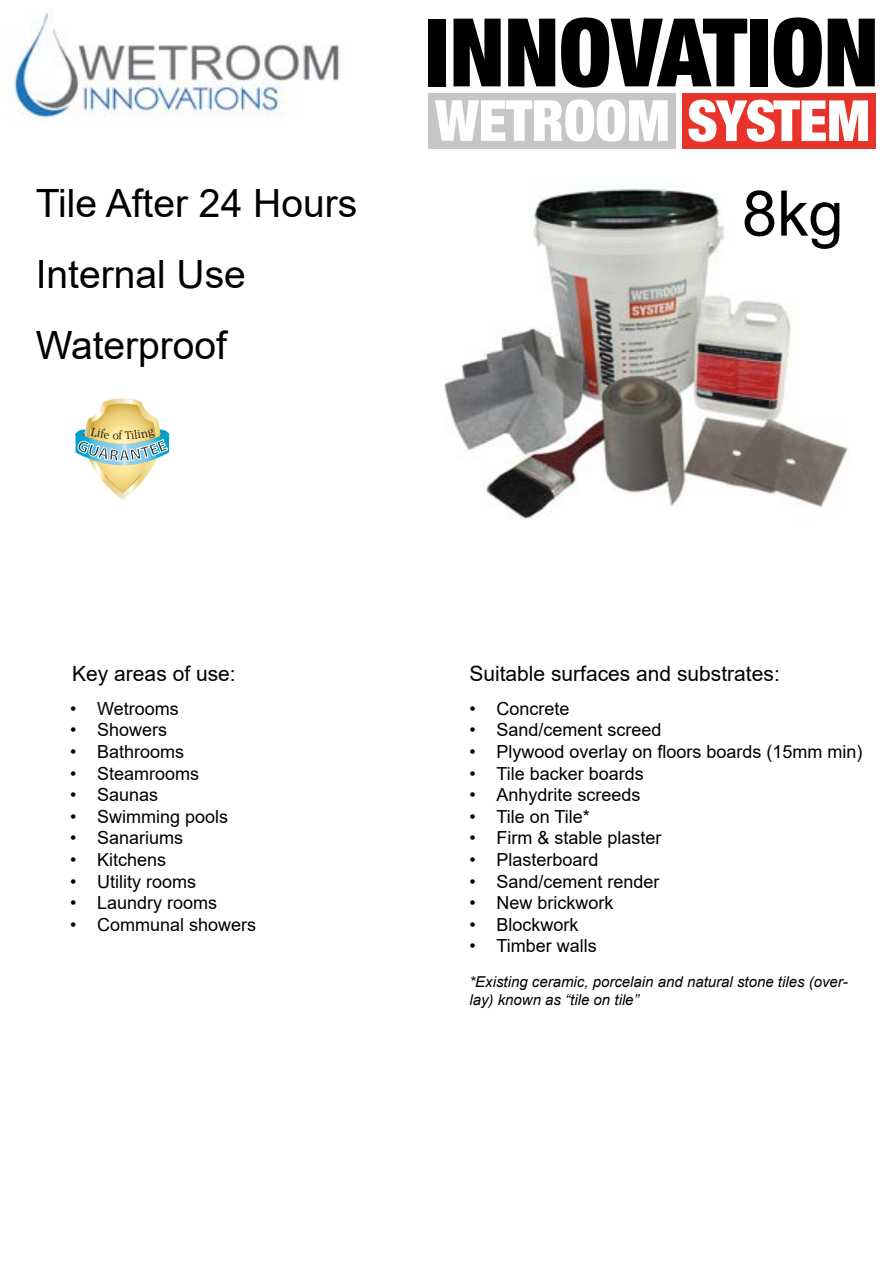
<style>
.page{position:relative;width:893px;height:1263px;background:#fff}
.page>*{position:absolute;margin:0;border:0;box-sizing:border-box;transform-origin:0 0}
.t1{font:94.05px "Basic Sans Heavy SF Bold";color:#000}
.t2{font:63px "Arial";color:#000}
.t3{font:56.4px "Basic Sans Heavy SF Bold";color:#fff}
.t4{font:39px/71.2px "Arial";color:#000}
.t5{font:21px "Arial";color:#000}
.t6{font:18px "Arial";color:#000}
.t7{font:italic 15px/18px "Arial";color:#000}
</style>
<div class="page">
<div style="left:682px;top:93px;width:193px;height:55px;background:#e7332a"></div>
<div style="left:428px;top:93px;width:247px;height:55px;background:#c6c6c6"></div>
<img style="left:444px;top:187px;width:404px;height:332px">
<img style="left:8px;top:12px;width:332px;height:107px">
<svg style="left:76px;top:398px;width:94px;height:102px"></svg>
<h3 class="t4" style="left:36px;top:167px;width:323px">Tile After 24 Hours<br>Internal Use<br>Waterproof</h3>
<h1 class="t1" style="left:424px;top:0;width:456px">INNOVATION</h1>
<h3 class="t3" style="left:435px;top:89px;width:436px">WETROOM SYSTEM</h3>
<h2 class="t2" style="left:742px;top:170px;width:103px">8kg</h2>
<p class="t5" style="left:72px;top:659px;width:165px">Key areas of use:</p>
<p class="t5" style="left:469px;top:659px;width:312px">Suitable surfaces and substrates:</p>
<p class="t6" style="left:70px;top:696px;width:110px">• Wetrooms</p>
<p class="t6" style="left:70px;top:718px;width:99px">• Showers</p>
<p class="t6" style="left:70px;top:739px;width:116px">• Bathrooms</p>
<p class="t6" style="left:70px;top:761px;width:131px">• Steamrooms</p>
<p class="t6" style="left:70px;top:782px;width:90px">• Saunas</p>
<p class="t6" style="left:70px;top:804px;width:160px">• Swimming pools</p>
<p class="t6" style="left:70px;top:826px;width:115px">• Sanariums</p>
<p class="t6" style="left:70px;top:847px;width:98px">• Kitchens</p>
<p class="t6" style="left:70px;top:869px;width:127px">• Utility rooms</p>
<p class="t6" style="left:70px;top:890px;width:149px">• Laundry rooms</p>
<p class="t6" style="left:70px;top:912px;width:188px">• Communal showers</p>
<p class="t6" style="left:469px;top:696px;width:102px">• Concrete</p>
<p class="t6" style="left:469px;top:718px;width:194px">• Sand/cement screed</p>
<p class="t6" style="left:469px;top:739px;width:395px">• Plywood overlay on floors boards (15mm min)</p>
<p class="t6" style="left:469px;top:761px;width:176px">• Tile backer boards</p>
<p class="t6" style="left:469px;top:782px;width:173px">• Anhydrite screeds</p>
<p class="t6" style="left:469px;top:804px;width:122px">• Tile on Tile*</p>
<p class="t6" style="left:469px;top:826px;width:194px">• Firm &amp; stable plaster</p>
<p class="t6" style="left:469px;top:847px;width:131px">• Plasterboard</p>
<p class="t6" style="left:469px;top:869px;width:192px">• Sand/cement render</p>
<p class="t6" style="left:469px;top:890px;width:145px">• New brickwork</p>
<p class="t6" style="left:469px;top:912px;width:111px">• Blockwork</p>
<p class="t6" style="left:469px;top:934px;width:129px">• Timber walls</p>
<p class="t7" style="left:469px;top:973px;width:380px">*Existing ceramic, porcelain and natural stone tiles (over&shy;lay) known as “tile on tile”</p>
</div>
